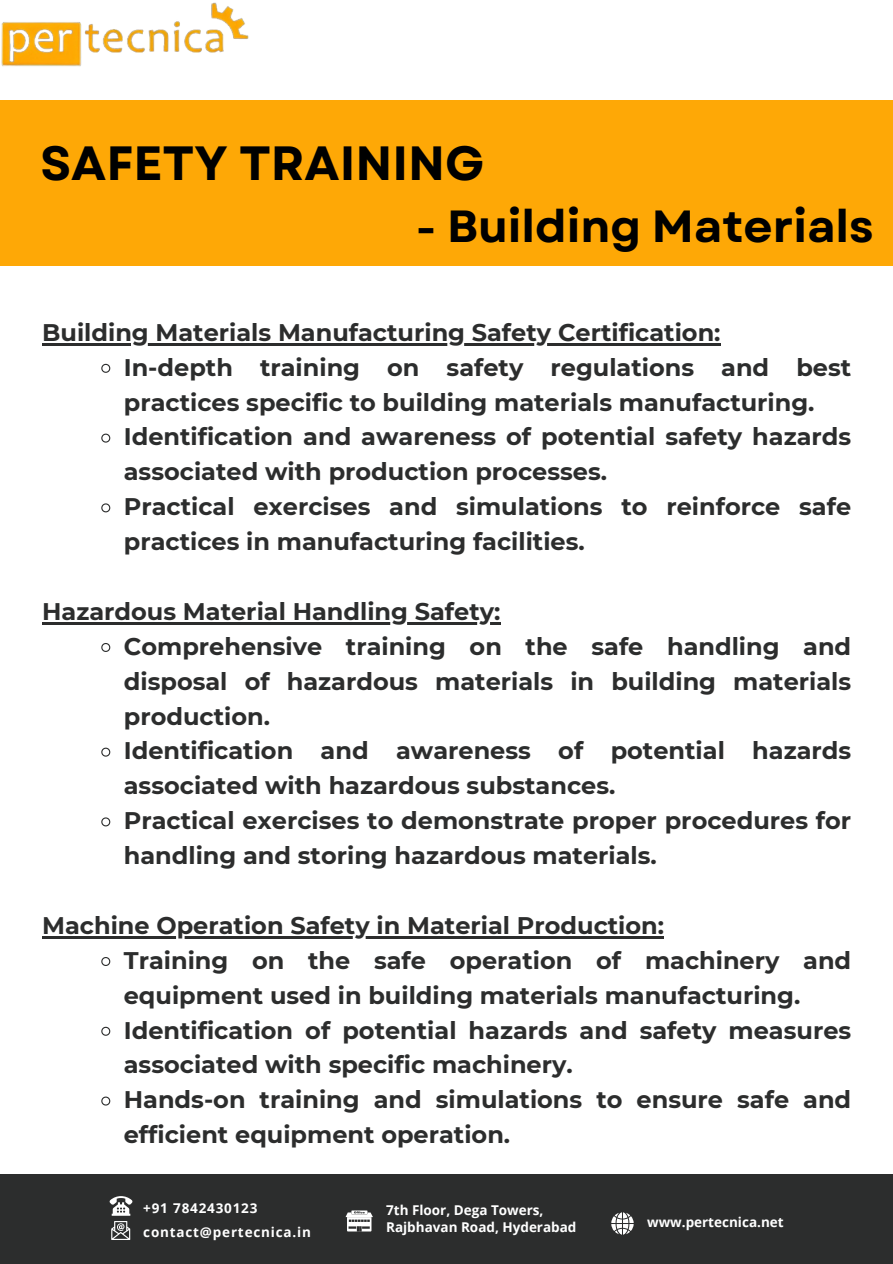
<style>
.page{position:relative;width:893px;height:1264px;background:#fff}
.page>*{position:absolute;margin:0;border:0;box-sizing:border-box;transform-origin:0 0}
.t1{font:700 48px "Garet";color:#000}
.t2{font:700 45px "Garet";color:#000}
.t3{font:700 24px/34.8px "Montserrat";color:#2c2d2d}
.t4{font:700 13.5px "Open Sans";color:#fff}
.t5{font:700 13.5px "Open Sans";letter-spacing:.06em;color:#fff}
</style>
<div class="page">
<img style="left:1px;top:2px;width:248px;height:65px">
<div style="left:0;top:100px;width:892px;height:165px;background:#fea806"></div>
<div style="left:0;top:1174px;width:892px;height:89px;background:#2c2d2d"></div>
<svg style="left:611px;top:1212px;width:22px;height:22px"></svg>
<svg style="left:345px;top:1210px;width:27px;height:21px"></svg>
<svg style="left:110px;top:1196px;width:22px;height:43px"></svg>
<hr style="left:42px;top:343px;width:678px;height:2px;background:#2c2d2d">
<svg style="left:101px;top:363px;width:10px;height:10px"></svg>
<svg style="left:101px;top:433px;width:10px;height:10px"></svg>
<svg style="left:101px;top:503px;width:10px;height:10px"></svg>
<hr style="left:42px;top:622px;width:62px;height:2px;background:#2c2d2d">
<hr style="left:104px;top:622px;width:396px;height:2px;background:#2c2d2d">
<svg style="left:101px;top:643px;width:10px;height:9px"></svg>
<svg style="left:101px;top:747px;width:10px;height:10px"></svg>
<svg style="left:101px;top:817px;width:10px;height:10px"></svg>
<hr style="left:42px;top:936px;width:622px;height:2px;background:#2c2d2d">
<svg style="left:101px;top:957px;width:10px;height:9px"></svg>
<svg style="left:101px;top:1026px;width:10px;height:10px"></svg>
<svg style="left:101px;top:1096px;width:10px;height:10px"></svg>
<p class="t1" style="left:40px;top:128px;width:445px">SAFETY TRAINING</p>
<p class="t2" style="left:416px;top:194px;width:459px">- Building Materials</p>
<p class="t3" style="left:42px;top:315px;width:679px">Building Materials Manufacturing Safety Certification:</p>
<p class="t3" style="left:124px;top:349px;width:728px">In-depth training on safety regulations and best practices specific to building materials manufacturing.</p>
<p class="t3" style="left:124px;top:419px;width:728px">Identification and awareness of potential safety hazards associated with production processes.</p>
<p class="t3" style="left:124px;top:489px;width:728px">Practical exercises and simulations to reinforce safe practices in manufacturing facilities.</p>
<p class="t3" style="left:42px;top:594px;width:459px">Hazardous Material Handling Safety:</p>
<p class="t3" style="left:124px;top:628px;width:728px;text-align:justify">Comprehensive training on the safe handling and disposal of hazardous materials in building materials production.</p>
<p class="t3" style="left:124px;top:733px;width:728px">Identification and awareness of potential hazards associated with hazardous substances.</p>
<p class="t3" style="left:124px;top:803px;width:728px">Practical exercises to demonstrate proper procedures for handling and storing hazardous materials.</p>
<p class="t3" style="left:42px;top:907px;width:623px">Machine Operation Safety in Material Production:</p>
<p class="t3" style="left:124px;top:942px;width:728px">Training on the safe operation of machinery and equipment used in building materials manufacturing.</p>
<p class="t3" style="left:124px;top:1012px;width:728px">Identification of potential hazards and safety measures associated with specific machinery.</p>
<p class="t3" style="left:124px;top:1082px;width:728px">Hands-on training and simulations to ensure safe and efficient equipment operation.</p>
<p class="t5" style="left:143px;top:1198px;width:116px">+91 7842430123</p>
<p class="t5" style="left:143px;top:1222px;width:169px">contact@pertecnica.in</p>
<p class="t4" style="left:386px;top:1200px;width:159px">7th Floor, Dega Towers,</p>
<p class="t4" style="left:386px;top:1217px;width:192px">Rajbhavan Road, Hyderabad</p>
<p class="t4" style="left:647px;top:1212px;width:138px">www.pertecnica.net</p>
</div>
